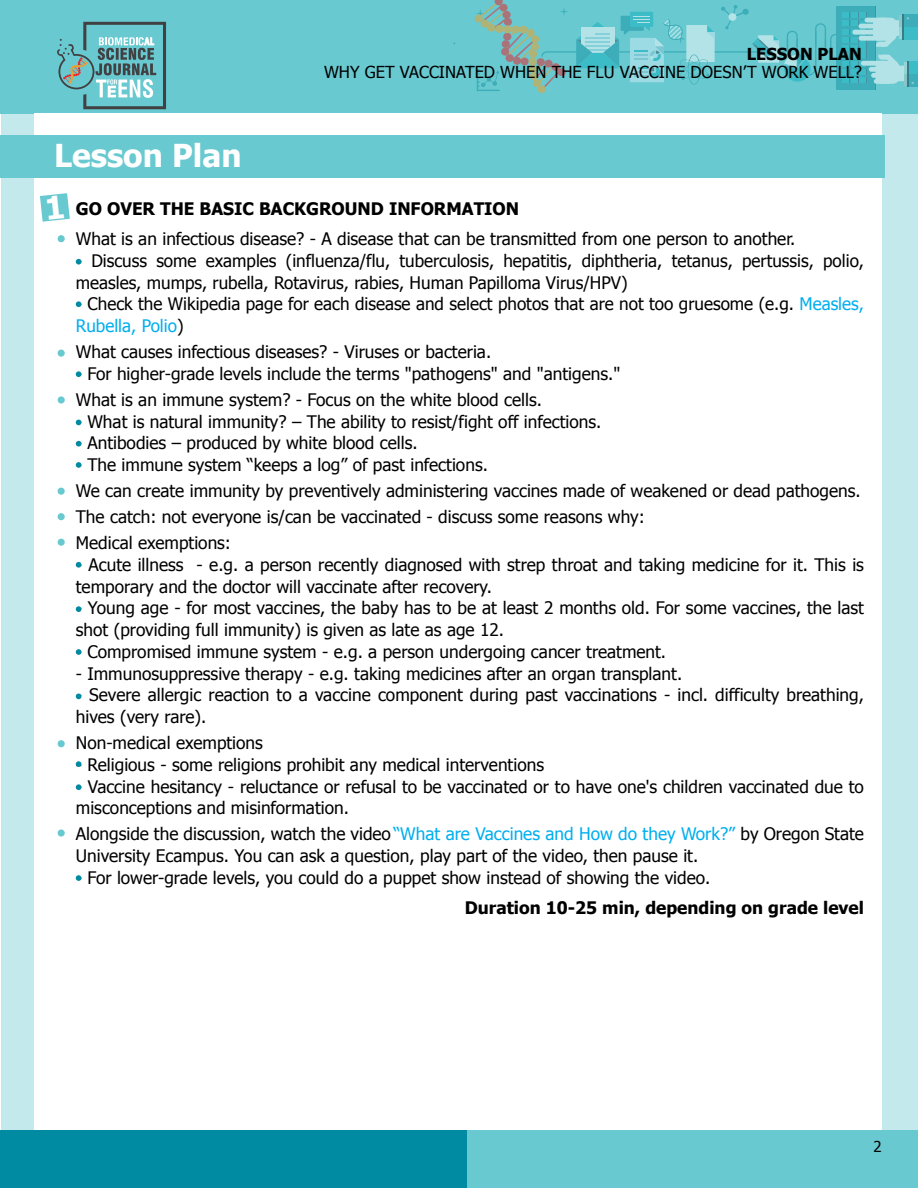
<style>
.page{position:relative;width:918px;height:1188px;background:#fff}
.page>*{position:absolute;margin:0;border:0;box-sizing:border-box;transform-origin:0 0}
.t1{font:700 31.5px "Tahoma";color:#fff}
.t2{font:17.25px/21.8px "Tahoma";color:#000}
.t3{font:700 17.25px "Tahoma";color:#000}
.t4{font:17.25px "Tahoma";color:#00aeef}
.t5{font:16.5px "Tahoma";color:#000}
.t6{font:700 16.5px "Tahoma";color:#000}
.t7{font:15px "Tahoma";color:#000}
.s1{color:#00aeef}
</style>
<div class="page">
<div style="left:1px;top:0;width:917px;height:1188px;background:#c3e9ec"></div>
<div style="left:0;top:0;width:918px;height:113px;background:#68c9d0"></div>
<div style="left:34px;top:113px;width:847px;height:1028px;background:#fff"></div>
<div style="left:450px;top:1130px;width:468px;height:58px;background:#68c9d0"></div>
<div style="left:0;top:1130px;width:466px;height:58px;background:#008ba3"></div>
<svg style="left:867px;top:6px;width:8px;height:83px"></svg>
<div style="left:869px;top:67px;width:24px;height:5px;background:#b3e3e7;border-radius:2px"></div>
<div style="left:875px;top:61px;width:24px;height:23px;background:#b3e3e7;border-radius:6px"></div>
<div style="left:874px;top:79px;width:17px;height:5px;background:#b3e3e7;border-radius:2px"></div>
<div style="left:871px;top:73px;width:24px;height:5px;background:#b3e3e7;border-radius:2px"></div>
<div style="left:861px;top:61px;width:24px;height:5px;background:#b3e3e7;border-radius:2px"></div>
<div style="left:873px;top:18px;width:24px;height:23px;background:#b3e3e7;border-radius:6px"></div>
<div style="left:865px;top:18px;width:23px;height:5px;background:#b3e3e7;border-radius:2px"></div>
<div style="left:859px;top:24px;width:23px;height:5px;background:#b3e3e7;border-radius:2px"></div>
<div style="left:859px;top:36px;width:23px;height:5px;background:#b3e3e7;border-radius:2px"></div>
<div style="left:852px;top:30px;width:24px;height:5px;background:#b3e3e7;border-radius:2px"></div>
<svg style="left:878px;top:55px;width:40px;height:32px"></svg>
<div style="left:902px;top:14px;width:16px;height:26px;background:#3bbcc7"></div>
<div style="left:904px;top:14px;width:14px;height:13px;background:#3daeb9"></div>
<svg style="left:876px;top:14px;width:33px;height:33px"></svg>
<svg style="left:467px;top:0;width:400px;height:93px"></svg>
<svg style="left:57px;top:22px;width:109px;height:87px"></svg>
<div style="left:0;top:135px;width:885px;height:43px;background:#68c9d0"></div>
<div style="left:58px;top:235px;width:7px;height:7px;background:#68c9d0;border-radius:50%"></div>
<svg style="left:76px;top:259px;width:5px;height:6px"></svg>
<svg style="left:76px;top:301px;width:5px;height:6px"></svg>
<svg style="left:76px;top:371px;width:5px;height:6px"></svg>
<svg style="left:76px;top:420px;width:5px;height:5px"></svg>
<svg style="left:76px;top:441px;width:5px;height:6px"></svg>
<svg style="left:76px;top:462px;width:5px;height:6px"></svg>
<svg style="left:76px;top:562px;width:5px;height:6px"></svg>
<svg style="left:76px;top:606px;width:5px;height:6px"></svg>
<svg style="left:76px;top:649px;width:5px;height:6px"></svg>
<svg style="left:76px;top:694px;width:5px;height:5px"></svg>
<svg style="left:76px;top:761px;width:5px;height:6px"></svg>
<svg style="left:76px;top:784px;width:5px;height:6px"></svg>
<svg style="left:76px;top:875px;width:5px;height:6px"></svg>
<div style="left:58px;top:350px;width:7px;height:7px;background:#68c9d0;border-radius:50%"></div>
<div style="left:58px;top:396px;width:7px;height:8px;background:#68c9d0;border-radius:50%"></div>
<div style="left:58px;top:488px;width:7px;height:7px;background:#68c9d0;border-radius:50%"></div>
<div style="left:58px;top:513px;width:7px;height:7px;background:#68c9d0;border-radius:50%"></div>
<div style="left:58px;top:539px;width:7px;height:7px;background:#68c9d0;border-radius:50%"></div>
<div style="left:58px;top:740px;width:7px;height:7px;background:#68c9d0;border-radius:50%"></div>
<div style="left:58px;top:829px;width:7px;height:8px;background:#68c9d0;border-radius:50%"></div>
<svg style="left:40px;top:193px;width:30px;height:29px"></svg>
<p class="t6" style="left:747px;top:43px;width:117px">Lesson Plan</p>
<p class="t5" style="left:324px;top:61px;width:539px">WHY GET VACCINATED WHEN THE FLU VACCINE DOESN’T WORK WELL?</p>
<h1 class="t1" style="left:54px;top:134px;width:189px">Lesson Plan</h1>
<p class="t3" style="left:76px;top:197px;width:445px">GO OVER THE BASIC BACKGROUND INFORMATION</p>
<p class="t2" style="left:76px;top:227px;width:721px">What is an infectious disease? - A disease that can be transmitted from one person to another.</p>
<p class="t2" style="left:76px;top:249px;width:790px">- Discuss some examples (influenza/flu, tuberculosis, hepatitis, diphtheria, tetanus, pertussis, polio, measles, mumps, rubella, Rotavirus, rabies, Human Papilloma Virus/HPV)</p>
<p class="t2" style="left:76px;top:292px;width:790px">- Check the Wikipedia page for each disease and select photos that are not too gruesome (e.g. <span class="s1">Measles,<br>Rubella, Polio</span>)</p>
<p class="t2" style="left:76px;top:340px;width:417px">What causes infectious diseases? - Viruses or bacteria.</p>
<p class="t2" style="left:76px;top:360px;width:546px;line-height:26px">- For higher-grade levels include the terms "pathogens" and "antigens."<br>What is an immune system? - Focus on the white blood cells.</p>
<p class="t2" style="left:76px;top:410px;width:527px">- What is natural immunity? – The ability to resist/fight off infections.</p>
<p class="t2" style="left:76px;top:431px;width:343px">- Antibodies – produced by white blood cells.</p>
<p class="t2" style="left:76px;top:451px;width:786px;line-height:26px">- The immune system “keeps a log” of past infections.<br>We can create immunity by preventively administering vaccines made of weakened or dead pathogens.<br>The catch: not everyone is/can be vaccinated - discuss some reasons why:<br>Medical exemptions:</p>
<p class="t2" style="left:76px;top:553px;width:790px">- Acute illness - e.g. a person recently diagnosed with strep throat and taking medicine for it. This is temporary and the doctor will vaccinate after recovery.</p>
<p class="t2" style="left:76px;top:596px;width:790px">- Young age - for most vaccines, the baby has to be at least 2 months old. For some vaccines, the last shot (providing full immunity) is given as late as age 12.</p>
<p class="t2" style="left:76px;top:640px;width:592px">- Compromised immune system - e.g. a person undergoing cancer treatment.</p>
<p class="t2" style="left:76px;top:662px;width:608px">- Immunosuppressive therapy - e.g. taking medicines after an organ transplant.</p>
<p class="t2" style="left:76px;top:683px;width:790px">- Severe allergic reaction to a vaccine component during past vaccinations - incl. difficulty breathing, hives (very rare).</p>
<p class="t2" style="left:76px;top:731px;width:189px">Non-medical exemptions</p>
<p class="t2" style="left:76px;top:753px;width:470px">- Religious - some religions prohibit any medical interventions</p>
<p class="t2" style="left:76px;top:775px;width:790px">- Vaccine hesitancy - reluctance or refusal to be vaccinated or to have one's children vaccinated due to misconceptions and misinformation.</p>
<p class="t2" style="left:76px;top:822px;width:398px">Alongside the discussion, watch the video <span class="s1">"What are</span></p>
<p class="t2" style="left:729px;top:822px;width:137px"><span class="s1">"</span> by Oregon State</p>
<p class="t2" style="left:76px;top:844px;width:624px">University Ecampus. You can ask a question, play part of the video, then pause it.</p>
<p class="t2" style="left:76px;top:866px;width:636px">- For lower-grade levels, you could do a puppet show instead of showing the video.</p>
<p class="t3" style="left:465px;top:896px;width:401px">Duration 10-25 min, depending on grade level</p>
<p class="t4" style="left:393px;top:822px;width:343px">“What are Vaccines and How do they Work?”</p>
<p class="t7" style="left:873px;top:1136px;width:10px">2</p>
</div>
